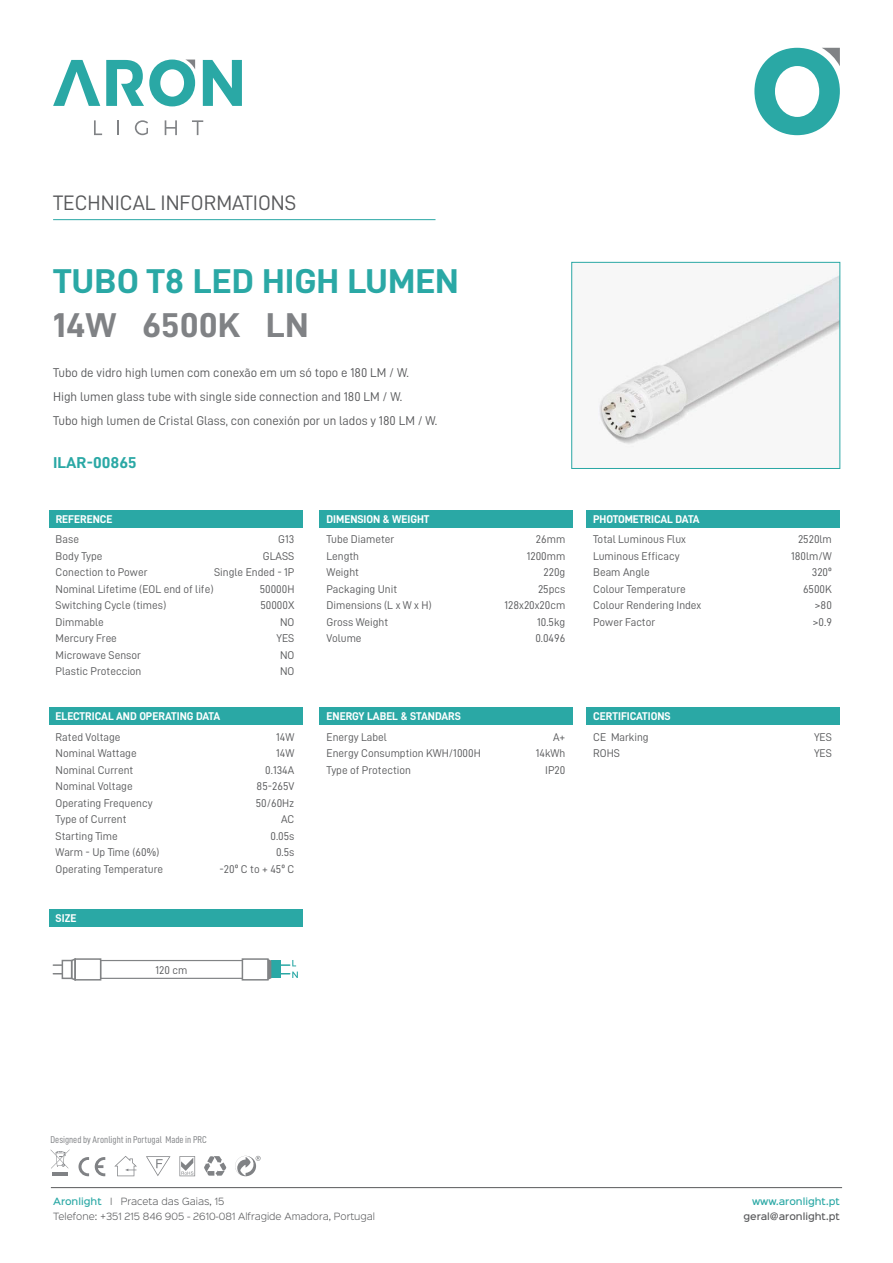
<style>
.page{position:relative;width:893px;height:1263px;background:#fff}
.page>*{position:absolute;margin:0;border:0;box-sizing:border-box;transform-origin:0 0}
.t1{font:34.5px "D DIN Bold";color:#2aa8a5;scale:1.08 1}
.t2{font:34.5px "D DIN Bold";color:#808285;scale:1.08 1}
.t3{font:21px "D DIN";color:#58595b}
.t4{font:15.75px "D DIN Bold";color:#2aa8a5;scale:1.08 1}
.t5{font:12.75px/24px "D DIN";color:#58595b}
.t6{font:11.25px/16.5px "D DIN";color:#58595b}
.t7{font:11.25px "D DIN Bold";color:#fff}
.t8{font:9.9px "D DIN Condensed";color:#808285}
.t9{font:300 9px/15px "Sinkin Sans 300";color:#58595b}
.t10{font:500 9px "Sinkin Sans 500";color:#58595b}
.t11{font:500 9px "Sinkin Sans 500";color:#2aa8a5}
.s1{font-family:"Sinkin Sans 500";font-weight:500;color:#2aa8a5}
</style>
<div class="page">
<svg style="left:203px;top:60px;width:39px;height:46px"></svg>
<svg style="left:53px;top:60px;width:47px;height:46px"></svg>
<svg style="left:106px;top:60px;width:89px;height:46px"></svg>
<svg style="left:94px;top:120px;width:8px;height:15px"></svg>
<svg style="left:117px;top:120px;width:2px;height:15px"></svg>
<svg style="left:135px;top:120px;width:13px;height:15px"></svg>
<svg style="left:165px;top:120px;width:12px;height:15px"></svg>
<svg style="left:192px;top:120px;width:11px;height:15px"></svg>
<svg style="left:754px;top:48px;width:86px;height:87px"></svg>
<img style="left:598px;top:272px;width:240px;height:175px">
<hr style="left:53px;top:219px;width:382px;height:1px;background:#2aa8a5">
<div style="left:571px;top:262px;width:269px;height:207px;border:1px solid #2aa8a5"></div>
<div style="left:49px;top:510px;width:253px;height:17px;background:#2aa8a5"></div>
<div style="left:320px;top:510px;width:253px;height:17px;background:#2aa8a5"></div>
<div style="left:586px;top:510px;width:254px;height:17px;background:#2aa8a5"></div>
<div style="left:49px;top:909px;width:253px;height:17px;background:#2aa8a5"></div>
<div style="left:49px;top:708px;width:253px;height:17px;background:#2aa8a5"></div>
<div style="left:320px;top:708px;width:253px;height:17px;background:#2aa8a5"></div>
<div style="left:586px;top:708px;width:254px;height:17px;background:#2aa8a5"></div>
<div style="left:100px;top:960px;width:143px;height:19px;border:1px solid #818385"></div>
<div style="left:74px;top:958px;width:27px;height:22px;border:1px solid #818385"></div>
<div style="left:62px;top:960px;width:10px;height:19px;border:1px solid #818385"></div>
<svg style="left:70px;top:958px;width:7px;height:23px"></svg>
<svg style="left:53px;top:964px;width:9px;height:2px"></svg>
<div style="left:242px;top:958px;width:27px;height:22px;border:1px solid #818385"></div>
<div style="left:271px;top:960px;width:10px;height:18px;background:#2aa8a5"></div>
<svg style="left:268px;top:959px;width:3px;height:21px"></svg>
<svg style="left:281px;top:960px;width:17px;height:18px"></svg>
<hr style="left:51px;top:1187px;width:791px;height:1px;background:#58595b">
<svg style="left:179px;top:1156px;width:16px;height:20px"></svg>
<svg style="left:146px;top:1156px;width:25px;height:20px"></svg>
<svg style="left:204px;top:1156px;width:22px;height:20px"></svg>
<svg style="left:114px;top:1156px;width:23px;height:20px"></svg>
<svg style="left:78px;top:1157px;width:11px;height:19px"></svg>
<svg style="left:95px;top:1157px;width:10px;height:19px"></svg>
<hr style="left:52px;top:1172px;width:16px;height:4px;background:#808285">
<svg style="left:51px;top:1149px;width:19px;height:19px"></svg>
<svg style="left:235px;top:1156px;width:26px;height:20px"></svg>
<h2 class="t3" style="left:53px;top:191px;width:245px">TECHNICAL INFORMATIONS</h2>
<h1 class="t1" style="left:53px;top:262px;width:377px">TUBO T8 LED HIGH LUMEN</h1>
<h1 class="t2" style="left:53px;top:306px;width:238px">14W 6500K LN</h1>
<p class="t5" style="left:53px;top:360px;width:386px">Tubo de vidro high lumen com conexão em um só topo e 180 LM / W.<br>High lumen glass tube with single side connection and 180 LM / W.<br>Tubo high lumen de Cristal Glass, con conexión por un lados y 180 LM / W.</p>
<h3 class="t4" style="left:53px;top:454px;width:79px">ILAR-00865</h3>
<p class="t7" style="left:56px;top:513px;width:58px">REFERENCE</p>
<p class="t7" style="left:327px;top:513px;width:104px">DIMENSION &amp; WEIGHT</p>
<p class="t7" style="left:593px;top:513px;width:108px">PHOTOMETRICAL DATA</p>
<p class="t6" style="left:56px;top:531px;width:159px">Base<br>Body Type<br>Conection to Power<br>Nominal Lifetime (EOL end of life)<br>Switching Cycle (times)<br>Dimmable<br>Mercury Free<br>Microwave Sensor<br>Plastic Proteccion</p>
<p class="t6" style="left:214px;top:531px;width:82px;text-align:right">G13<br>GLASS<br>Single Ended - 1P<br>50000H<br>50000X<br>NO<br>YES<br>NO<br>NO</p>
<p class="t6" style="left:327px;top:531px;width:107px">Tube Diameter<br>Length<br>Weight<br>Packaging Unit<br>Dimensions (L x W x H)<br>Gross Weight<br>Volume</p>
<p class="t6" style="left:505px;top:531px;width:62px;text-align:right">26mm<br>1200mm<br>220g<br>25pcs<br>128x20x20cm<br>10.5kg<br>0.0496</p>
<p class="t6" style="left:593px;top:531px;width:110px">Total Luminous Flux<br>Luminous Efficacy<br>Beam Angle<br>Colour Temperature<br>Colour Rendering Index<br>Power Factor</p>
<p class="t6" style="left:791px;top:531px;width:42px;text-align:right">2520lm<br>180lm/W<br>320º<br>6500K &gt;80<br>&gt;0.9</p>
<p class="t7" style="left:56px;top:710px;width:166px">ELECTRICAL AND OPERATING DATA</p>
<p class="t7" style="left:327px;top:710px;width:136px">ENERGY LABEL &amp; STANDARS</p>
<p class="t7" style="left:593px;top:710px;width:79px">CERTIFICATIONS</p>
<p class="t6" style="left:56px;top:728px;width:109px">Rated Voltage<br>Nominal Wattage<br>Nominal Current<br>Nominal Voltage<br>Operating Frequency<br>Type of Current<br>Starting Time<br>Warm - Up Time (60%)<br>Operating Temperature</p>
<p class="t6" style="left:219px;top:728px;width:76px;text-align:right">14W<br>14W<br>0.134A<br>85-265V<br>50/60Hz<br>AC<br>0.05s<br>0.5s<br>-20º C to + 45º C</p>
<p class="t6" style="left:327px;top:728px;width:156px">Energy Label<br>Energy Consumption KWH/1000H<br>Type of Protection</p>
<p class="t6" style="left:536px;top:728px;width:31px;text-align:right">A+<br>14kWh<br>IP20</p>
<p class="t7" style="left:56px;top:911px;width:22px">SIZE</p>
<p class="t6" style="left:156px;top:961px;width:33px">120 cm</p>
<p class="t6" style="left:593px;top:728px;width:57px">CE Marking<br>ROHS</p>
<p class="t6" style="left:814px;top:728px;width:19px">YES<br>YES</p>
<p class="t8" style="left:51px;top:1134px;width:158px">Designed by Aronlight in Portugal Made in PRC</p>
<p class="t9" style="left:53px;top:1193px;width:323px"><span class="s1">Aronlight</span> I Praceta das Gaias, 15<br>Telefone: +351 215 846 905 - 2610-081 Alfragide Amadora, Portugal</p>
<p class="t11" style="left:752px;top:1194px;width:89px">www.aronlight.pt</p>
<p class="t10" style="left:743px;top:1209px;width:98px">geral@aronlight.pt</p>
</div>
